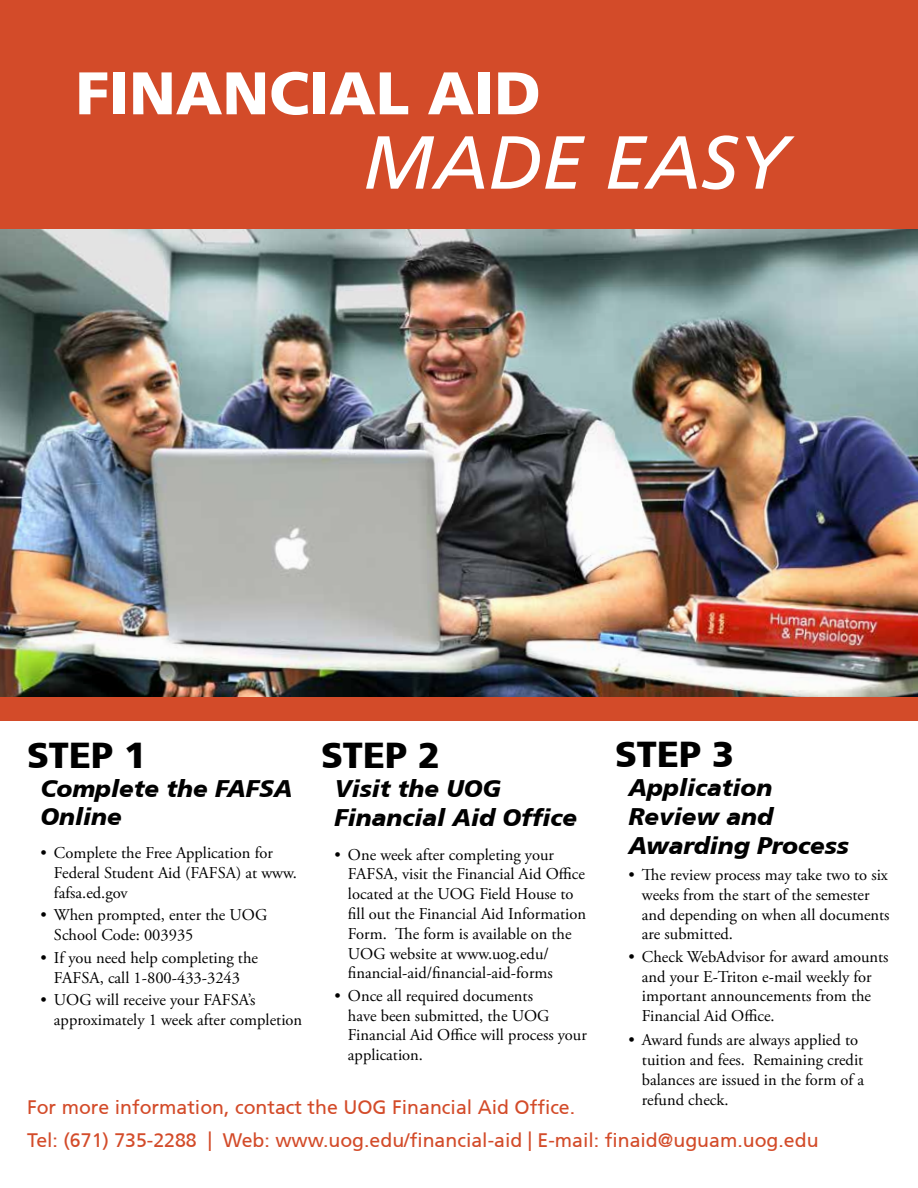
<style>
.page{position:relative;width:918px;height:1188px;background:#fff}
.page>*{position:absolute;margin:0;border:0;box-sizing:border-box;transform-origin:0 0}
.t1{font:italic 75px "Frutiger CE";color:#fff}
.t2{font:900 60px "Frutiger CE";color:#fff}
.t3{font:900 36px "Frutiger CE";color:#000}
.t4{font:italic 900 24px/28.8px "Frutiger CE";color:#000}
.t5{font:19.5px/33px "Frutiger CE";color:#d34b29}
.t6{font:16.5px/19.8px "Adobe Garamond Pro";color:#000}
</style>
<div class="page">
<div style="left:0;top:0;width:918px;height:230px;background:#d34b29"></div>
<div style="left:0;top:692px;width:918px;height:28px;background:#d34b29"></div>
<img style="left:0;top:230px;width:918px;height:467px">
<h2 class="t2" style="left:76px;top:58px;width:467px">FINANCIAL AID</h2>
<h1 class="t1" style="left:363px;top:119px;width:427px">MADE EASY</h1>
<h3 class="t3" style="left:615px;top:733px;width:121px">STEP 3</h3>
<h3 class="t4" style="left:628px;top:773px;width:222px">Application<br>Review and<br>Awarding Process</h3>
<h3 class="t3" style="left:27px;top:734px;width:121px">STEP 1</h3>
<h3 class="t4" style="left:40px;top:774px;width:254px">Complete the FAFSA<br>Online</h3>
<h3 class="t3" style="left:321px;top:734px;width:121px">STEP 2</h3>
<h3 class="t4" style="left:334px;top:774px;width:244px">Visit the UOG<br>Financial Aid Office</h3>
<p class="t6" style="left:54px;top:844px;width:244px;text-indent:-13px">• Complete the Free Application for<br>Federal Student Aid (FAFSA) at www. fafsa.ed.gov</p>
<p class="t6" style="left:54px;top:906px;width:215px;text-indent:-13px">• When prompted, enter the UOG<br>School Code: 003935</p>
<p class="t6" style="left:40px;top:948px;width:219px;text-align:center">• If you need help completing the<br>FAFSA, call 1-800-433-3243</p>
<p class="t6" style="left:54px;top:991px;width:250px;text-indent:-13px">• UOG will receive your FAFSA’s approximately 1 week after completion</p>
<p class="t6" style="left:348px;top:845px;width:240px;text-indent:-13px">• One week after completing your FAFSA, visit the Financial Aid Office located at the UOG Field House to fill out the Financial Aid Information Form. The form is available on the UOG website at www.uog.edu/ financial-aid/financial-aid-forms</p>
<p class="t6" style="left:348px;top:986px;width:240px;text-indent:-13px">• Once all required documents<br>have been submitted, the UOG<br>Financial Aid Office will process your application.</p>
<p class="t6" style="left:642px;top:865px;width:249px;text-indent:-13px">• The review process may take two to six weeks from the start of the semester and depending on when all documents are submitted.</p>
<p class="t6" style="left:642px;top:947px;width:248px;text-indent:-13px">• Check WebAdvisor for award amounts and your E-Triton e-mail weekly for important announcements from the<br>Financial Aid Office.</p>
<p class="t6" style="left:642px;top:1031px;width:224px;text-indent:-13px">• Award funds are always applied to tuition and fees. Remaining credit balances are issued in the form of a refund check.</p>
<p class="t5" style="left:27px;top:1091px;width:793px">For more information, contact the UOG Financial Aid Office.<br>Tel: (671) 735-2288 | Web: www.uog.edu/financial-aid | E-mail: finaid@uguam.uog.edu</p>
</div>
